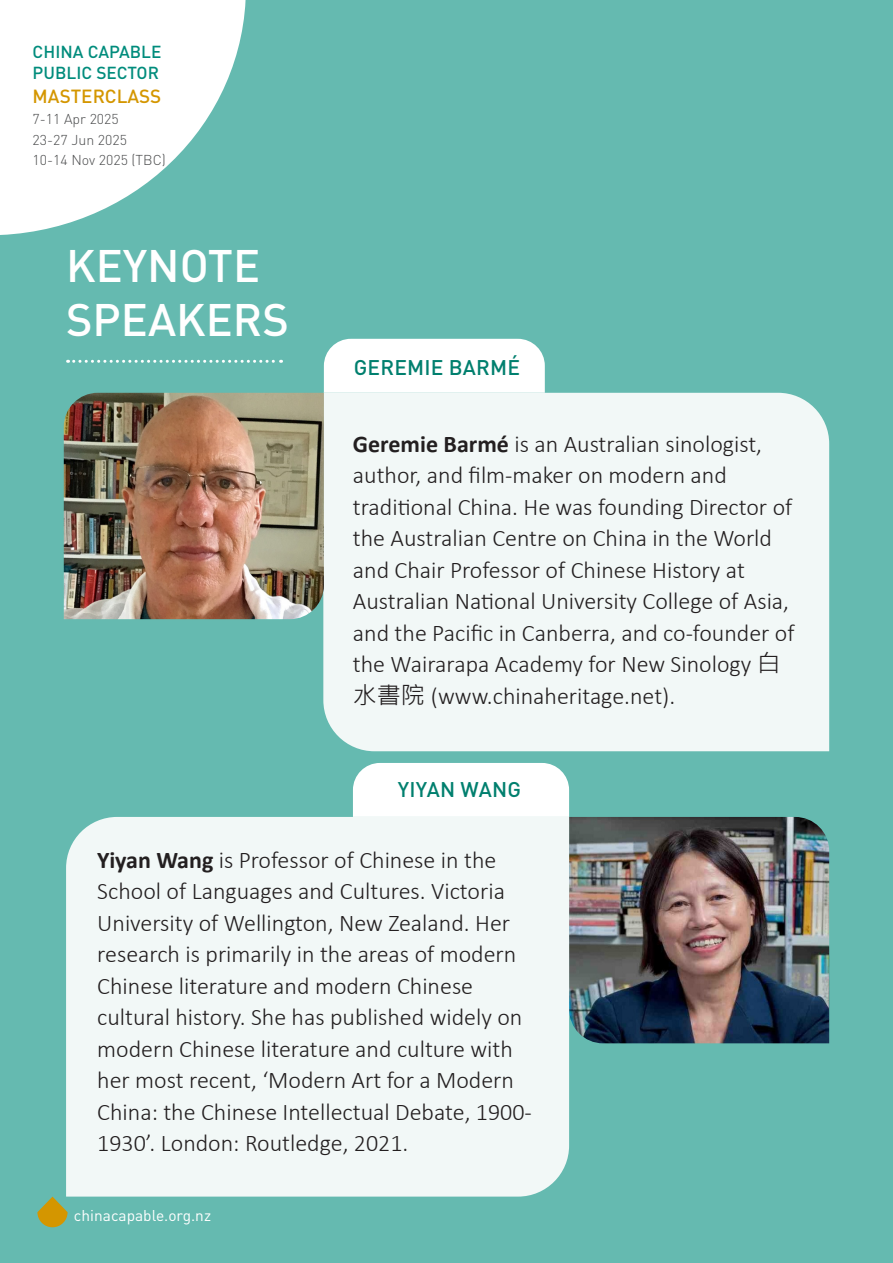
<style>
.page{position:relative;width:893px;height:1263px;background:#65bab0}
.page>*{position:absolute;margin:0;border:0;box-sizing:border-box;transform-origin:0 0}
.t1{font:500 45px/54px "DINOT";color:#fff}
.t2{font:300 24px/31.5px "Calibri";color:#231f20}
.t3{font:500 21px "DINOT";letter-spacing:.01em;color:#007f6e}
.t4{font:500 18.75px "DINOT";color:#d49600}
.t5{font:500 17.25px/20.7px "DINOT";color:#008c7c}
.t6{font:15.45px "DINOT";color:#fff}
.t7{font:300 14.1px "DINOT";color:#494a4b}
.s1{font-weight:700}
.s2{font-family:"Microsoft Jheng Hei";font-weight:400}
</style>
<div class="page">
<svg style="left:0;top:0;width:246px;height:235px;fill:#fff"></svg>
<div style="left:324px;top:339px;width:221px;height:54px;background:#fff"></div>
<div style="left:323px;top:393px;width:506px;height:358px;background:#f2f8f7"></div>
<img style="left:64px;top:393px;width:260px;height:226px">
<img style="left:569px;top:817px;width:260px;height:226px">
<svg style="left:68px;top:360px;width:214px;height:3px"></svg>
<svg style="left:37px;top:1196px;width:31px;height:31px"></svg>
<div style="left:353px;top:763px;width:216px;height:54px;background:#fff"></div>
<div style="left:66px;top:817px;width:503px;height:379px;background:#f2f8f7"></div>
<p class="t5" style="left:33px;top:41px;width:130px">CHINA CAPABLE<br>PUBLIC SECTOR</p>
<p class="t4" style="left:33px;top:84px;width:130px">MASTERCLASS</p>
<p class="t7" style="left:33px;top:111px;width:88px">7-11 Apr 2025</p>
<p class="t7" style="left:33px;top:131px;width:96px">23-27 Jun 2025</p>
<p class="t7" style="left:33px;top:152px;width:135px">10-14 Nov 2025 (TBC)</p>
<p class="t1" style="left:66px;top:237px;width:224px">KEYNOTE<br>SPEAKERS</p>
<p class="t3" style="left:354px;top:354px;width:168px">GEREMIE BARMÉ</p>
<p class="t2" style="left:353px;top:428px;width:443px"><span class="s1">Geremie Barmé</span> is an Australian sinologist, author, and film-maker on modern and traditional China. He was founding Director of the Australian Centre on China in the World and Chair Professor of Chinese History at Australian National University College of Asia, and the Pacific in Canberra, and co-founder of the Wairarapa Academy for New Sinology <span class="s2">白水書院</span> (www.chinaheritage.net).</p>
<p class="t3" style="left:398px;top:776px;width:125px">YIYAN WANG</p>
<p class="t2" style="left:97px;top:844px;width:436px"><span class="s1">Yiyan Wang</span> is Professor of Chinese in the School of Languages and Cultures. Victoria University of Wellington, New Zealand. Her research is primarily in the areas of modern Chinese literature and modern Chinese cultural history. She has published widely on modern Chinese literature and culture with her most recent, ‘Modern Art for a Modern China: the Chinese Intellectual Debate, 1900- 1930’. London: Routledge, 2021.</p>
<p class="t6" style="left:74px;top:1205px;width:139px">chinacapable.org.nz</p>
</div>
